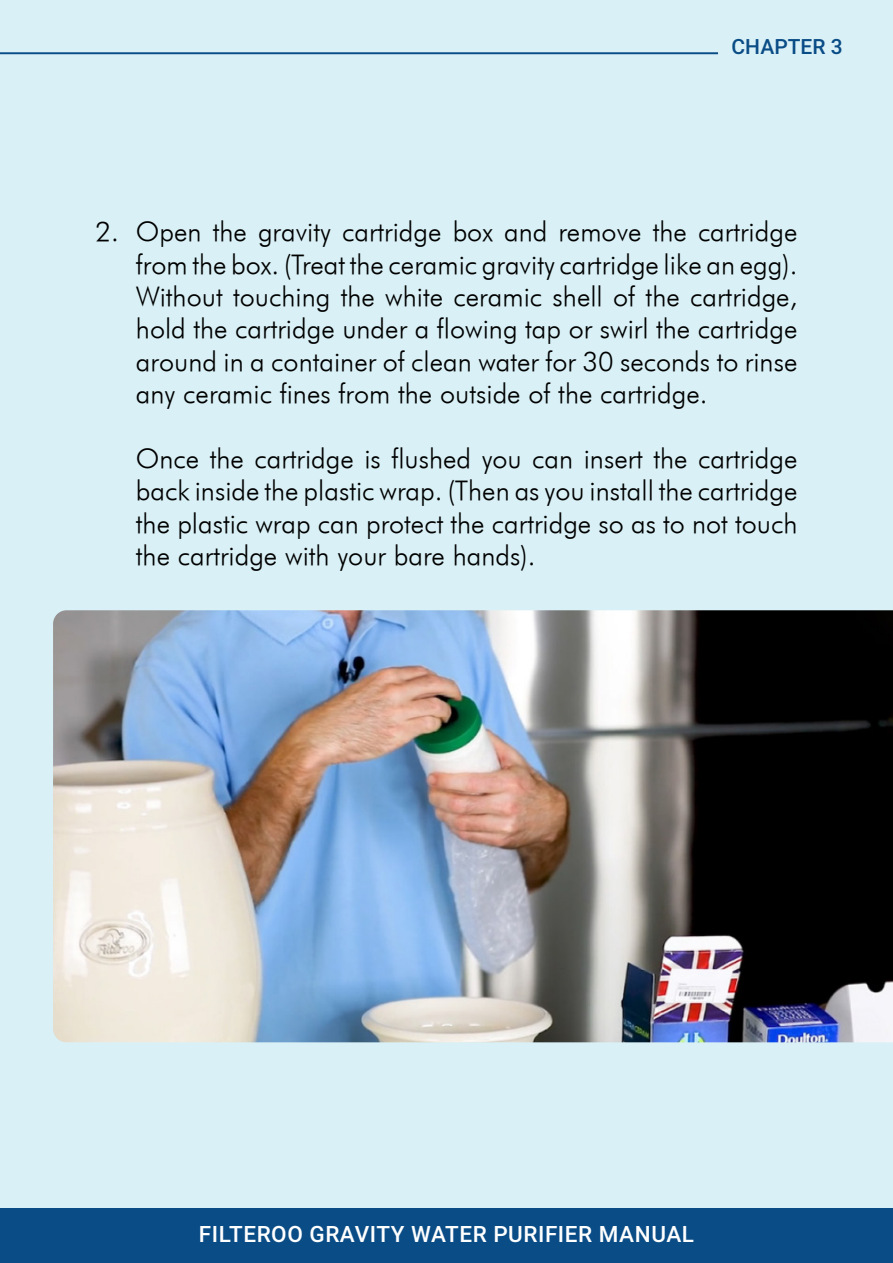
<style>
.page{position:relative;width:893px;height:1263px;background:#d9f1f6}
.page>*{position:absolute;margin:0;border:0;box-sizing:border-box;transform-origin:0 0}
.t1{font:italic 27px/32.4px "Futura";color:#000;text-align:justify}
.t2{font:500 22.5px "Roboto";letter-spacing:.025em;color:#fff}
.Body_Text_Century_Re{font:500 21px "Roboto";color:#0a4c86}
</style>
<div class="page">
<div style="left:0;top:1209px;width:893px;height:54px;background:#0a4c86"></div>
<img style="left:53px;top:610px;width:840px;height:432px">
<hr style="left:0;top:52px;width:718px;height:2px;background:#0a4c86">
<p class="Body_Text_Century_Re" style="left:731px;top:32px;width:113px">CHAPTER 3</p>
<p class="t1" style="left:136px;top:215px;width:663px;text-indent:-41px">2. Open the gravity cartridge box and remove the cartridge from the box. (Treat the ceramic gravity cartridge like an egg).<br>Without touching the white ceramic shell of the cartridge, hold the cartridge under a flowing tap or swirl the cartridge around in a container of clean water for 30 seconds to rinse any ceramic fines from the outside of the cartridge.</p>
<p class="t1" style="left:136px;top:442px;width:663px">Once the cartridge is flushed you can insert the cartridge back inside the plastic wrap. (Then as you install the cartridge the plastic wrap can protect the cartridge so as to not touch the cartridge with your bare hands).</p>
<p class="t2" style="left:199px;top:1218px;width:497px">FILTEROO GRAVITY WATER PURIFIER MANUAL</p>
</div>
